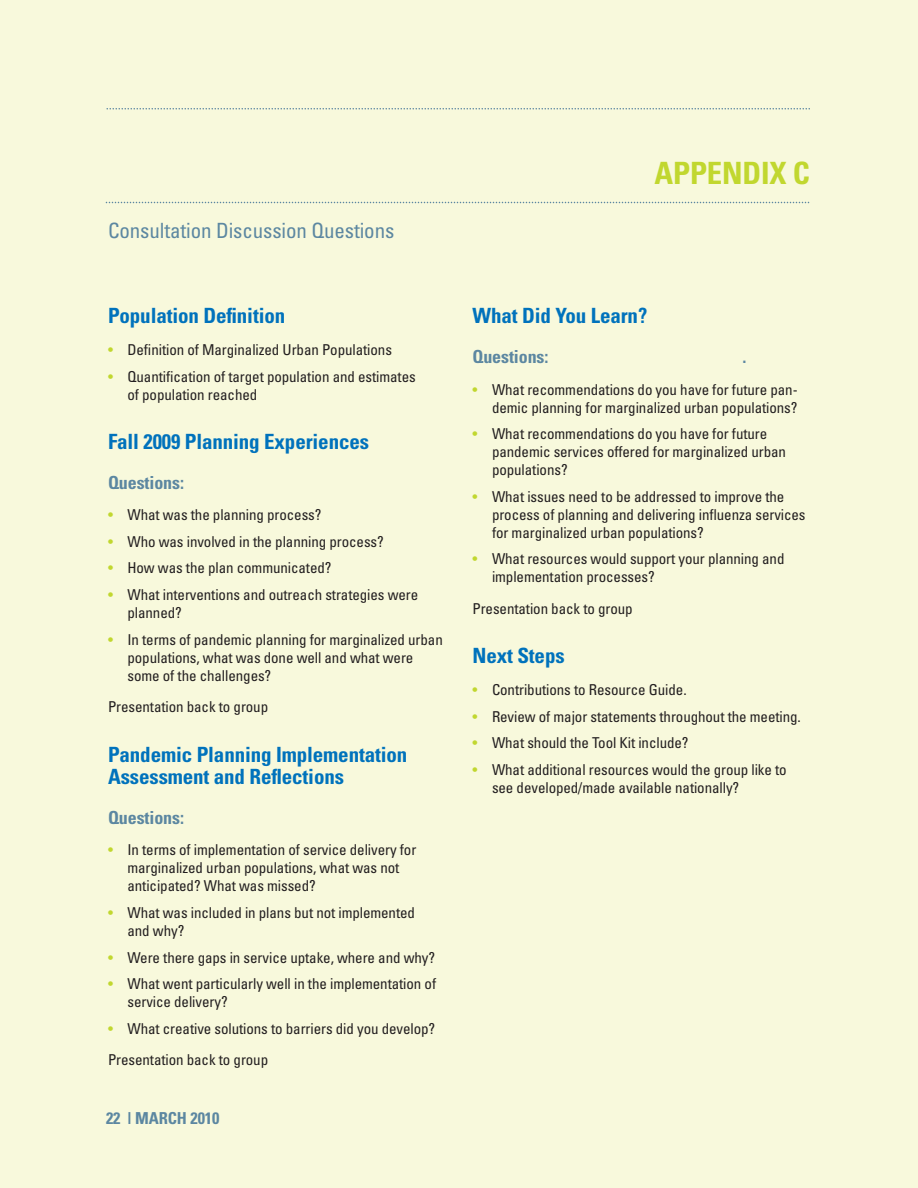
<style>
.page{position:relative;width:918px;height:1188px;background:#fff}
.page>*{position:absolute;margin:0;border:0;box-sizing:border-box;transform-origin:0 0}
.t1{font:700 condensed 30.75px "Univers";letter-spacing:-.005em;color:#c1d72f}
.t2{font:700 condensed 21px/22.5px "Univers";letter-spacing:-.005em;color:#0072bc}
.t3{font:condensed 21px "Univers";letter-spacing:-.005em;color:#5c87a1}
.t4{font:700 condensed 18px "Univers";letter-spacing:-.005em;color:#5c87a1}
.t5{font:700 condensed 16.5px "Univers";letter-spacing:-.005em;color:#5c87a1}
.t6{font:condensed 15px/18px "Univers";letter-spacing:-.005em;color:#231f20}
.s1{color:#c1d72f}
</style>
<div class="page">
<div style="left:0;top:0;width:918px;height:1132px;background:#f8f9dc"></div>
<div style="left:0;top:1132px;width:918px;height:56px;background:#f8f9dc"></div>
<svg style="left:106px;top:202px;width:703px;height:1px"></svg>
<svg style="left:106px;top:108px;width:704px;height:2px"></svg>
<h2 class="t3" style="left:108px;top:218px;width:288px">Consultation Discussion Questions</h2>
<h2 class="t2" style="left:108px;top:304px;width:179px">Population Definition</h2>
<p class="t6" style="left:108px;top:340px;width:286px"><span class="s1">•</span> Definition of Marginalized Urban Populations</p>
<p class="t6" style="left:128px;top:367px;width:290px;text-indent:-20px"><span class="s1">•</span> Quantification of target population and estimates of population reached</p>
<h2 class="t2" style="left:108px;top:430px;width:263px">Fall 2009 Planning Experiences</h2>
<p class="t4" style="left:108px;top:471px;width:78px">Questions:</p>
<p class="t6" style="left:108px;top:505px;width:215px"><span class="s1">•</span> What was the planning process?</p>
<p class="t6" style="left:108px;top:532px;width:277px"><span class="s1">•</span> Who was involved in the planning process?</p>
<p class="t6" style="left:108px;top:559px;width:225px"><span class="s1">•</span> How was the plan communicated?</p>
<p class="t6" style="left:128px;top:585px;width:292px;text-indent:-20px"><span class="s1">•</span> What interventions and outreach strategies were planned?</p>
<p class="t6" style="left:128px;top:630px;width:317px;text-indent:-20px"><span class="s1">•</span> In terms of pandemic planning for marginalized urban populations, what was done well and what were some of the challenges?</p>
<p class="t6" style="left:108px;top:698px;width:162px">Presentation back to group</p>
<h2 class="t2" style="left:108px;top:743px;width:301px">Pandemic Planning Implementation<br>Assessment and Reflections</h2>
<p class="t4" style="left:108px;top:806px;width:78px">Questions:</p>
<p class="t6" style="left:128px;top:841px;width:290px;text-indent:-20px"><span class="s1">•</span> In terms of implementation of service delivery for marginalized urban populations, what was not anticipated? What was missed?</p>
<p class="t6" style="left:128px;top:903px;width:289px;text-indent:-20px"><span class="s1">•</span> What was included in plans but not implemented and why?</p>
<p class="t6" style="left:108px;top:948px;width:329px"><span class="s1">•</span> Were there gaps in service uptake, where and why?</p>
<p class="t6" style="left:128px;top:975px;width:310px;text-indent:-20px"><span class="s1">•</span> What went particularly well in the implementation of service delivery?</p>
<p class="t6" style="left:108px;top:1012px;width:329px;line-height:31.5px"><span class="s1">•</span> What creative solutions to barriers did you develop?<br>Presentation back to group</p>
<p class="t5" style="left:106px;top:1108px;width:115px">22 | MARCH 2010</p>
<h1 class="t1" style="left:655px;top:154px;width:157px">APPENDIX C</h1>
<h2 class="t2" style="left:472px;top:304px;width:176px">What Did You Learn?</h2>
<p class="t4" style="left:472px;top:346px;width:78px">Questions:</p>
<p class="t4" style="left:742px;top:346px;width:5px">.</p>
<p class="t6" style="left:472px;top:380px;width:327px;text-align:right"><span class="s1">•</span> What recommendations do you have for future pan&shy;demic planning for marginalized urban populations?</p>
<p class="t6" style="left:492px;top:424px;width:296px;text-indent:-20px"><span class="s1">•</span> What recommendations do you have for future pandemic services offered for marginalized urban populations?</p>
<p class="t6" style="left:492px;top:487px;width:315px;text-indent:-20px"><span class="s1">•</span> What issues need to be addressed to improve the process of planning and delivering influenza services for marginalized urban populations?</p>
<p class="t6" style="left:492px;top:550px;width:294px;text-indent:-20px"><span class="s1">•</span> What resources would support your planning and implementation processes?</p>
<p class="t6" style="left:472px;top:599px;width:162px">Presentation back to group</p>
<h2 class="t2" style="left:472px;top:644px;width:94px">Next Steps</h2>
<p class="t6" style="left:472px;top:680px;width:216px"><span class="s1">•</span> Contributions to Resource Guide.</p>
<p class="t6" style="left:472px;top:707px;width:330px"><span class="s1">•</span> Review of major statements throughout the meeting.</p>
<p class="t6" style="left:472px;top:734px;width:218px"><span class="s1">•</span> What should the Tool Kit include?</p>
<p class="t6" style="left:492px;top:760px;width:296px;text-indent:-20px"><span class="s1">•</span> What additional resources would the group like to see developed/made available nationally?</p>
</div>
